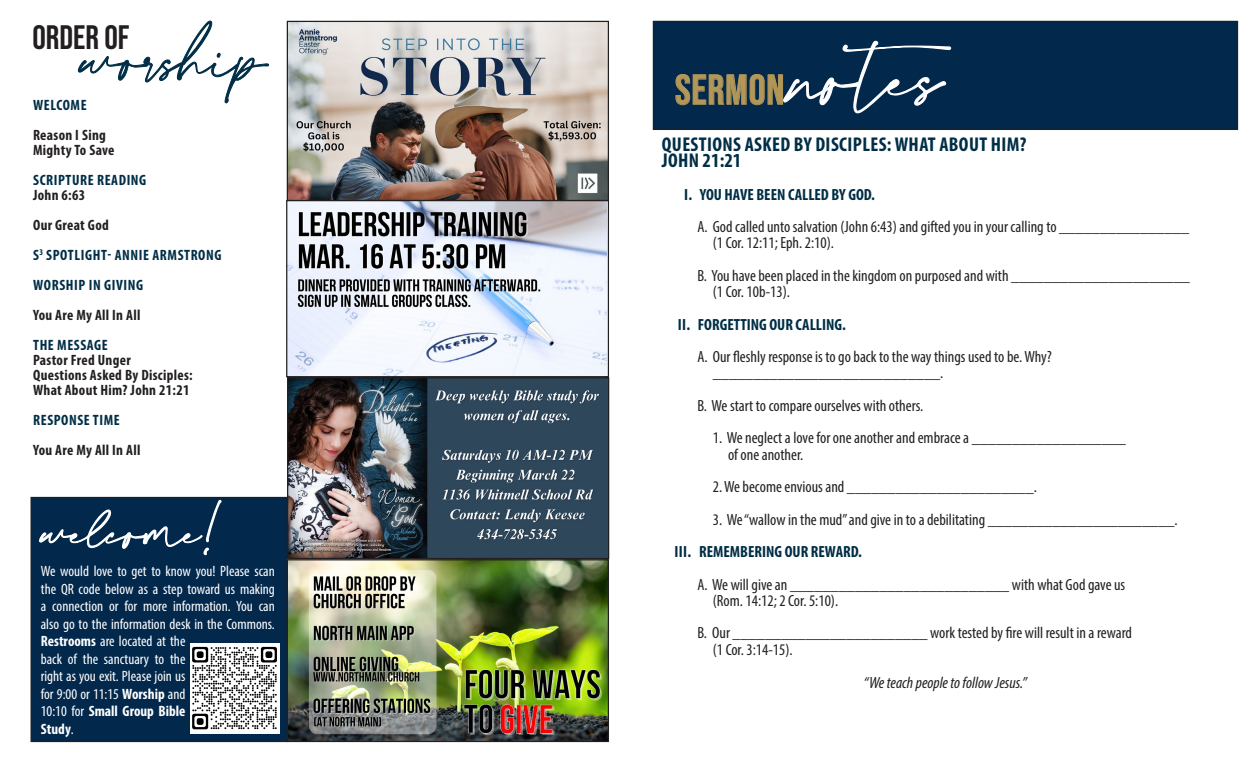
<style>
.page{position:relative;width:1260px;height:765px;background:#fff}
.page>*{position:absolute;margin:0;border:0;box-sizing:border-box;transform-origin:0 0}
.t1{font:120px "Collection Free";color:#fff}
.t2{font:90px "Collection Free";letter-spacing:-.01em;color:#002e46}
.t3{font:70px "Collection Free";letter-spacing:-.01em;color:#fff}
.t4{font:42px "Bebas Neue";letter-spacing:.02em;color:#b39758}
.t5{font:33.75px "Bebas Neue";color:#231f20}
.t6{font:700 condensed 20px "Myriad Pro";letter-spacing:.02em;color:#002e46}
.t7{font:condensed 16.25px "Myriad Pro";color:#231f20}
.t8{font:700 condensed 16.25px "Myriad Pro";color:#002e46}
.t9{font:italic condensed 16.25px "Myriad Pro";color:#231f20}
.t10{font:condensed 15px/17.5px "Myriad Pro";color:#fff}
.t11{font:700 condensed 15px "Myriad Pro";letter-spacing:.02em;color:#231f20}
.t12{font:700 condensed 15px "Myriad Pro";letter-spacing:.04em;color:#002e46}
.s1{font-weight:700}
</style>
<div class="page">
<div style="left:31px;top:498px;width:256px;height:243px;background:#02284c"></div>
<div style="left:31px;top:497px;width:257px;height:245px;border:1px solid #231f20"></div>
<svg style="left:77px;top:20px;width:192px;height:84px"></svg>
<div style="left:653px;top:21px;width:585px;height:108px;background:#02284c"></div>
<div style="left:653px;top:21px;width:585px;height:109px;border:1px solid #231f20"></div>
<svg style="left:675px;top:40px;width:277px;height:74px"></svg>
<svg style="left:38px;top:496px;width:185px;height:60px"></svg>
<img style="left:289px;top:379px;width:318px;height:361px">
<div style="left:287px;top:559px;width:322px;height:183px;border:1px solid #231f20"></div>
<img style="left:289px;top:23px;width:318px;height:176px">
<div style="left:287px;top:21px;width:322px;height:180px;border:1px solid #231f20"></div>
<div style="left:287px;top:377px;width:322px;height:182px;border:1px solid #231f20"></div>
<img style="left:190px;top:644px;width:90px;height:90px">
<img style="left:288px;top:202px;width:318px;height:173px">
<div style="left:286px;top:200px;width:323px;height:177px;border:1px solid #231f20"></div>
<p class="t2" style="left:80px;top:10px;width:189px">worship</p>
<p class="t5" style="left:32px;top:18px;width:99px">ORDER OF</p>
<p class="t12" style="left:33px;top:96px;width:55px">WELCOME</p>
<p class="t11" style="left:33px;top:126px;width:74px">Reason I Sing</p>
<p class="t11" style="left:33px;top:141px;width:83px">Mighty To Save</p>
<p class="t12" style="left:33px;top:171px;width:115px">SCRIPTURE READING</p>
<p class="t11" style="left:33px;top:186px;width:54px">John 6:63</p>
<p class="t11" style="left:33px;top:216px;width:77px">Our Great God</p>
<p class="t12" style="left:33px;top:246px;width:190px">S<sup>3</sup> SPOTLIGHT- ANNIE ARMSTRONG</p>
<p class="t12" style="left:33px;top:276px;width:112px">WORSHIP IN GIVING</p>
<p class="t11" style="left:33px;top:306px;width:109px">You Are My All In All</p>
<p class="t12" style="left:33px;top:336px;width:76px">THE MESSAGE</p>
<p class="t11" style="left:33px;top:351px;width:99px">Pastor Fred Unger</p>
<p class="t11" style="left:33px;top:366px;width:161px">Questions Asked By Disciples:</p>
<p class="t11" style="left:33px;top:381px;width:158px">What About Him? John 21:21</p>
<p class="t12" style="left:33px;top:411px;width:88px">RESPONSE TIME</p>
<p class="t11" style="left:33px;top:441px;width:109px">You Are My All In All</p>
<p class="t3" style="left:41px;top:494px;width:185px">welcome!</p>
<p class="t10" style="left:41px;top:563px;width:236px">We would love to get to know you! Please scan the QR code below as a step toward us making a connection or for more information. You can also go to the information desk in the Commons.<br><span class="s1">Restrooms</span> are located at the<br>back of the sanctuary to the<br>right as you exit. Please join us<br>for 9:00 or 11:15 <span class="s1">Worship</span> and<br>10:10 for <span class="s1">Small Group Bible<br>Study</span>.</p>
<p class="t1" style="left:793px;top:11px;width:174px">notes</p>
<p class="t4" style="left:675px;top:66px;width:111px">SERMON</p>
<p class="t6" style="left:662px;top:132px;width:366px">QUESTIONS ASKED BY DISCIPLES: WHAT ABOUT HIM?</p>
<p class="t6" style="left:662px;top:148px;width:81px">JOHN 21:21</p>
<p class="t8" style="left:684px;top:184px;width:192px">I. YOU HAVE BEEN CALLED BY GOD.</p>
<p class="t7" style="left:697px;top:217px;width:493px">A. God called unto salvation (John 6:43) and gifted you in your calling to ________________</p>
<p class="t7" style="left:713px;top:233px;width:123px">(1 Cor. 12:11; Eph. 2:10).</p>
<p class="t7" style="left:697px;top:266px;width:494px">B. You have been placed in the kingdom on purposed and with ______________________</p>
<p class="t7" style="left:713px;top:282px;width:79px">(1 Cor. 10b-13).</p>
<p class="t8" style="left:678px;top:314px;width:170px">II. FORGETTING OUR CALLING.</p>
<p class="t7" style="left:697px;top:347px;width:356px">A. Our fleshly response is to go back to the way things used to be. Why?</p>
<p class="t7" style="left:713px;top:363px;width:232px">____________________________.</p>
<p class="t7" style="left:697px;top:396px;width:228px">B. We start to compare ourselves with others.</p>
<p class="t7" style="left:713px;top:428px;width:415px">1. We neglect a love for one another and embrace a ___________________</p>
<p class="t7" style="left:728px;top:444px;width:77px">of one another.</p>
<p class="t7" style="left:713px;top:477px;width:326px">2. We become envious and _______________________.</p>
<p class="t7" style="left:713px;top:509px;width:467px">3. We “wallow in the mud” and give in to a debilitating _______________________.</p>
<p class="t8" style="left:675px;top:542px;width:189px">III. REMEMBERING OUR REWARD.</p>
<p class="t7" style="left:697px;top:574px;width:429px">A. We will give an ___________________________ with what God gave us</p>
<p class="t7" style="left:713px;top:591px;width:127px">(Rom. 14:12; 2 Cor. 5:10).</p>
<p class="t7" style="left:697px;top:623px;width:436px">B. Our ________________________ work tested by fire will result in a reward</p>
<p class="t7" style="left:713px;top:639px;width:81px">(1 Cor. 3:14-15).</p>
<p class="t9" style="left:864px;top:673px;width:164px">“We teach people to follow Jesus.”</p>
</div>
